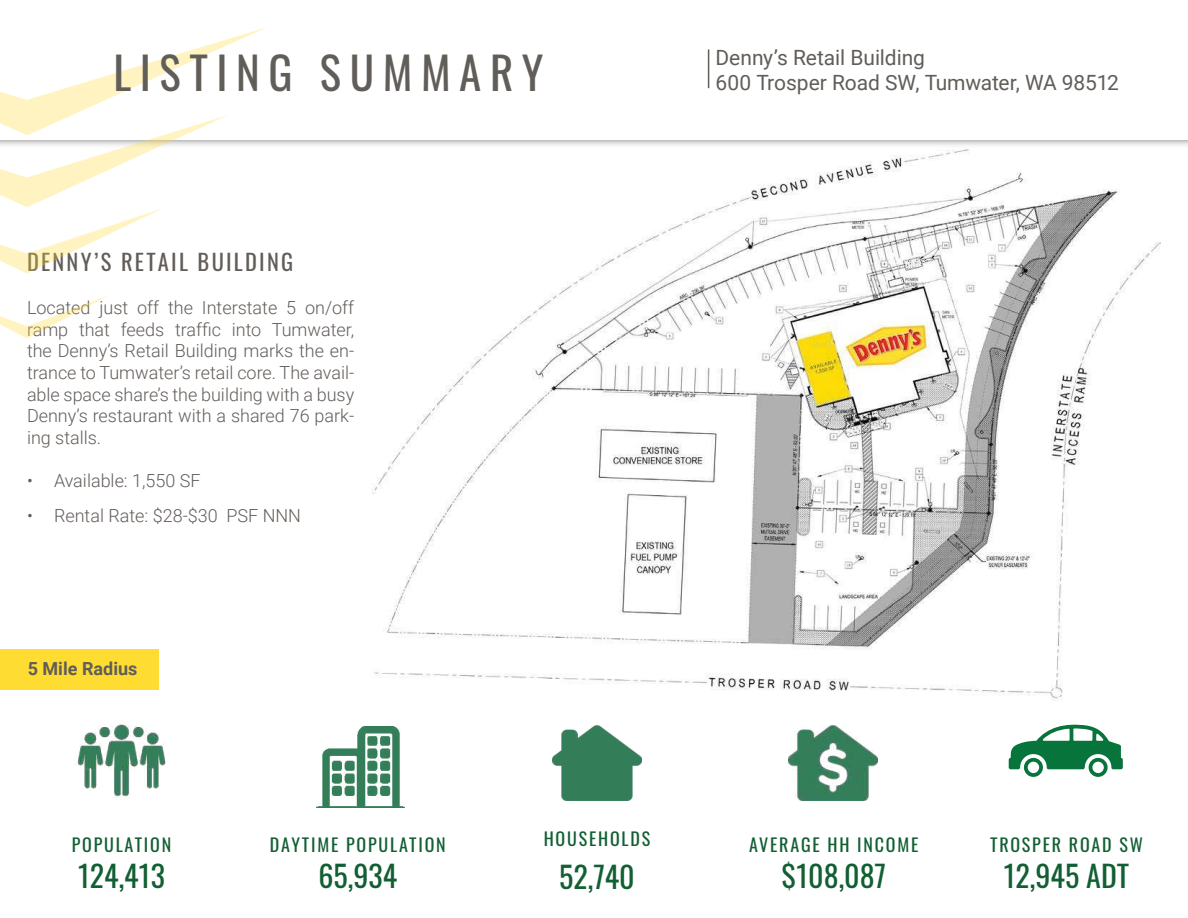
<style>
.page{position:relative;width:1188px;height:918px;background:#fff}
.page>*{position:absolute;margin:0;border:0;box-sizing:border-box;transform-origin:0 0}
.t1{font:45px "Oswald";letter-spacing:.19em;color:#615d58}
.t2{font:30px "Oswald";color:#115f33}
.t3{font:22.5px "Oswald";letter-spacing:.1em;color:#635d59}
.Property_Address{font:21px "Roboto";letter-spacing:-.005em;color:#615d59}
.t4{font:300 18px/21.6px "Roboto";color:#635d59;text-align:justify}
.t5{font:18px "Oswald";letter-spacing:.1em;color:#115f33}
.t6{font:700 18px "Roboto";color:#615d58}
</style>
<div class="page">
<div style="left:0;top:0;width:1188px;height:149px;background:#231f20;opacity:.75"></div>
<div style="left:0;top:0;width:1188px;height:139px;background:#fff"></div>
<svg style="left:0;top:27px;width:268px;height:247px"></svg>
<svg style="left:0;top:295px;width:109px;height:44px"></svg>
<hr style="left:708px;top:49px;width:1px;height:39px;background:#615d59">
<svg style="left:1009px;top:724px;width:114px;height:53px"></svg>
<div style="left:0;top:649px;width:158px;height:41px;background:#ffdc32"></div>
<img style="left:75px;top:724px;width:91px;height:74px">
<img style="left:316px;top:726px;width:89px;height:82px">
<img style="left:553px;top:725px;width:88px;height:76px">
<img style="left:788px;top:725px;width:89px;height:75px">
<img style="left:372px;top:149px;width:789px;height:552px">
<p class="t1" style="left:113px;top:33px;width:432px">LISTING SUMMARY</p>
<p class="t3" style="left:27px;top:242px;width:268px">DENNY’S RETAIL BUILDING</p>
<p class="t4" style="left:27px;top:296px;width:329px">Located just off the Interstate 5 on/off ramp that feeds traffic into Tumwater, the Denny’s Retail Building marks the en&shy;trance to Tumwater’s retail core. The avail&shy;able space share’s the building with a busy Denny’s restaurant with a shared 76 park&shy;ing stalls.</p>
<p class="t4" style="left:27px;top:469px;width:175px">• Available: 1,550 SF</p>
<p class="t4" style="left:27px;top:504px;width:276px">• Rental Rate: $28-$30 PSF NNN</p>
<p class="t6" style="left:28px;top:656px;width:111px">5 Mile Radius</p>
<p class="t5" style="left:72px;top:829px;width:101px">POPULATION</p>
<p class="t2" style="left:78px;top:849px;width:88px">124,413</p>
<p class="t5" style="left:270px;top:829px;width:177px">DAYTIME POPULATION</p>
<p class="t2" style="left:318px;top:849px;width:80px">65,934</p>
<p class="t5" style="left:544px;top:823px;width:108px">HOUSEHOLDS</p>
<p class="t2" style="left:559px;top:850px;width:77px">52,740</p>
<p class="Property_Address" style="left:716px;top:43px;width:211px">Denny’s Retail Building</p>
<p class="Property_Address" style="left:716px;top:68px;width:405px">600 Trosper Road SW, Tumwater, WA 98512</p>
<p class="t5" style="left:749px;top:829px;width:171px">AVERAGE HH INCOME</p>
<p class="t2" style="left:782px;top:849px;width:106px">$108,087</p>
<p class="t5" style="left:990px;top:829px;width:154px">TROSPER ROAD SW</p>
<p class="t2" style="left:1004px;top:849px;width:127px">12,945 ADT</p>
</div>
